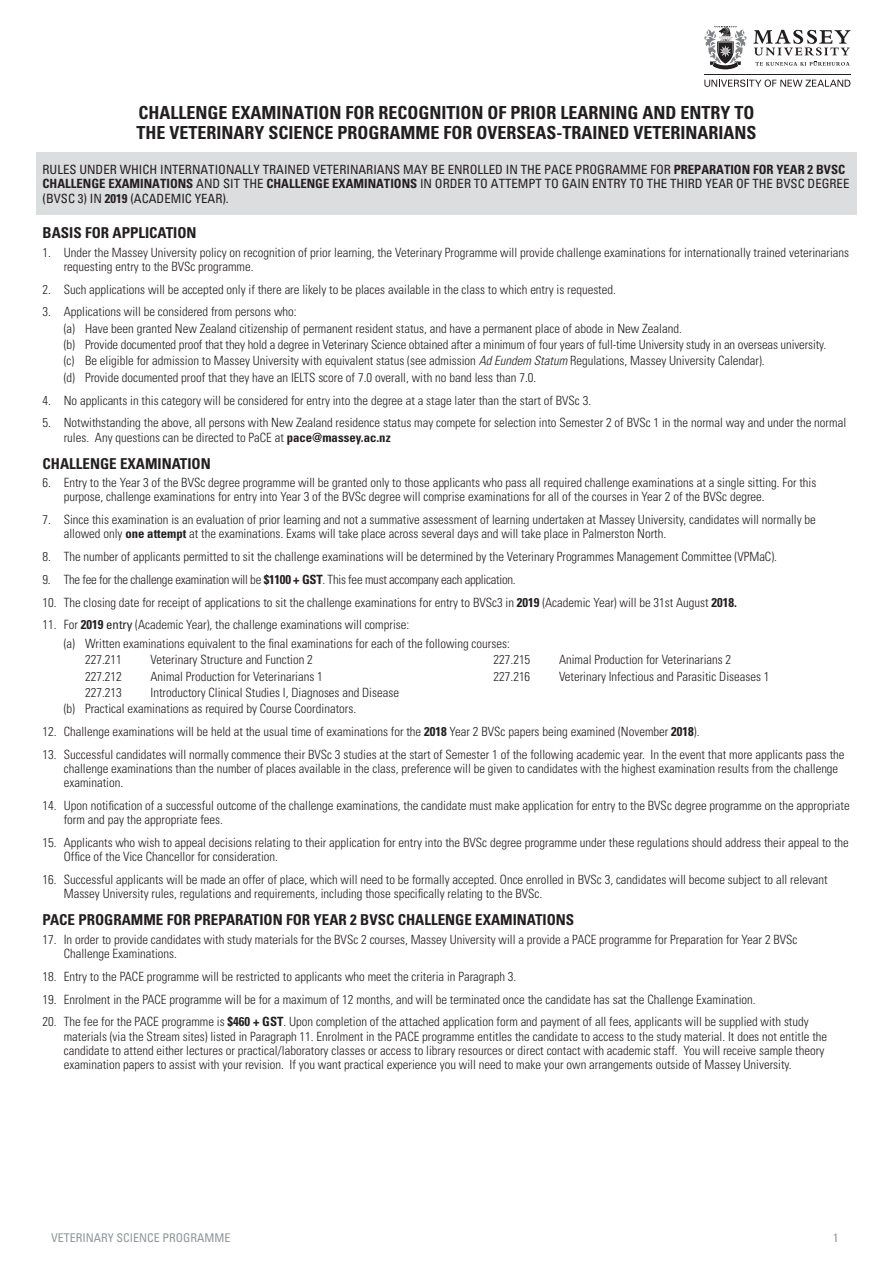
<style>
.page{position:relative;width:893px;height:1263px;background:#fff}
.page>*{position:absolute;margin:0;border:0;box-sizing:border-box;transform-origin:0 0}
.t1{font:18px/19.5px "Univers Condensed Bold Macron";color:#231f20}
.t2{font:700 condensed 15px "Univers";color:#231f20}
.t3{font:300 condensed 12.75px/14.2px "Univers";color:#231f20}
.t4{font:12.75px/14.2px "Univers Condensed Macron";color:#231f20}
.t5{font:300 condensed 12.75px "Univers";letter-spacing:-.02em;color:#231f20}
.t6{font:12px "Univers Condensed Macron";color:#939598}
.s1{font-family:"Univers Condensed Bold Macron"}
.s2{font-style:italic}
.s3{font-weight:700}
.s4{font-family:"Univers Condensed Bold Macron";font-weight:400;font-stretch:normal}
.s5{font-family:"Univers Condensed Macron";font-weight:400;font-stretch:normal}
</style>
<div class="page">
<div style="left:36px;top:152px;width:821px;height:63px;background:#dcdddf"></div>
<svg style="left:704px;top:79px;width:146px;height:8px"></svg>
<hr style="left:704px;top:74px;width:146px;height:1px;background:#231f20">
<svg style="left:704px;top:26px;width:146px;height:43px"></svg>
<p class="t1" style="left:136px;top:103px;width:622px">CHALLENGE EXAMINATION FOR RECOGNITION OF PRIOR LEARNING AND ENTRY TO<br>THE VETERINARY SCIENCE PROGRAMME FOR OVERSEAS-TRAINED VETERINARIANS</p>
<p class="t4" style="left:43px;top:162px;width:808px">RULES UNDER WHICH INTERNATIONALLY TRAINED VETERINARIANS MAY BE ENROLLED IN THE PACE PROGRAMME FOR <span class="s1">PREPARATION FOR YEAR 2 BVSC<br>CHALLENGE EXAMINATIONS</span> AND SIT THE <span class="s1">CHALLENGE EXAMINATIONS</span> IN ORDER TO ATTEMPT TO GAIN ENTRY TO THE THIRD YEAR OF THE BVSC DEGREE (BVSC 3) IN <span class="s1">2019</span> (ACADEMIC YEAR).</p>
<p class="t2" style="left:43px;top:223px;width:156px">BASIS FOR APPLICATION</p>
<p class="t3" style="left:64px;top:245px;width:787px;text-indent:-21px">1. Under the Massey University policy on recognition of prior learning, the Veterinary Programme will provide challenge examinations for internationally trained veterinarians requesting entry to the BVSc programme.</p>
<p class="t3" style="left:43px;top:282px;width:575px">2. Such applications will be accepted only if there are likely to be places available in the class to which entry is requested.</p>
<p class="t3" style="left:43px;top:304px;width:256px">3. Applications will be considered from persons who:</p>
<p class="t3" style="left:64px;top:321px;width:619px">(a) Have been granted New Zealand citizenship of permanent resident status, and have a permanent place of abode in New Zealand.</p>
<p class="t3" style="left:64px;top:337px;width:764px">(b) Provide documented proof that they hold a degree in Veterinary Science obtained after a minimum of four years of full-time University study in an overseas university.</p>
<p class="t3" style="left:64px;top:354px;width:702px">(c) Be eligible for admission to Massey University with equivalent status (see admission <span class="s2">Ad Eundem Statum</span> Regulations, Massey University Calendar).</p>
<p class="t3" style="left:64px;top:370px;width:474px">(d) Provide documented proof that they have an IELTS score of 7.0 overall, with no band less than 7.0.</p>
<p class="t3" style="left:43px;top:393px;width:550px">4. No applicants in this category will be considered for entry into the degree at a stage later than the start of BVSc 3.</p>
<p class="t3" style="left:64px;top:416px;width:784px;text-indent:-21px">5. Notwithstanding the above, all persons with New Zealand residence status may compete for selection into Semester 2 of BVSc 1 in the normal way and under the normal rules. Any questions can be directed to PaCE at <span class="s3">pace@massey.ac.nz</span></p>
<p class="t2" style="left:43px;top:454px;width:170px">CHALLENGE EXAMINATION</p>
<p class="t3" style="left:64px;top:475px;width:754px;text-indent:-21px">6. Entry to the Year 3 of the BVSc degree programme will be granted only to those applicants who pass all required challenge examinations at a single sitting. For this purpose, challenge examinations for entry into Year 3 of the BVSc degree will comprise examinations for all of the courses in Year 2 of the BVSc degree.</p>
<p class="t3" style="left:64px;top:512px;width:753px;text-indent:-21px">7. Since this examination is an evaluation of prior learning and not a summative assessment of learning undertaken at Massey University, candidates will normally be allowed only <span class="s3">one attempt</span> at the examinations. Exams will take place across several days and will take place in Palmerston North.</p>
<p class="t3" style="left:43px;top:549px;width:736px">8. The number of applicants permitted to sit the challenge examinations will be determined by the Veterinary Programmes Management Committee (VPMaC).</p>
<p class="t5" style="left:43px;top:572px;width:475px">9. The fee for the challenge examination will be <span class="s4">$1100 + GST</span>. This fee must accompany each application.</p>
<p class="t3" style="left:43px;top:595px;width:696px">10. The closing date for receipt of applications to sit the challenge examinations for entry to BVSc3 in <span class="s4">2019</span> (Academic Year) will be 31st August <span class="s3">2018.</span></p>
<p class="t3" style="left:43px;top:618px;width:368px">11. For <span class="s4">2019</span> <span class="s5">entry</span> (Academic Year), the challenge examinations will comprise:</p>
<p class="t3" style="left:64px;top:636px;width:448px">(a) Written examinations equivalent to the final examinations for each of the following courses:</p>
<p class="t3" style="left:85px;top:652px;width:38px">227.211</p>
<p class="t3" style="left:151px;top:652px;width:164px">Veterinary Structure and Function 2</p>
<p class="t3" style="left:85px;top:669px;width:38px">227.212</p>
<p class="t3" style="left:151px;top:669px;width:174px">Animal Production for Veterinarians 1</p>
<p class="t3" style="left:85px;top:685px;width:38px">227.213</p>
<p class="t3" style="left:151px;top:685px;width:250px">Introductory Clinical Studies I, Diagnoses and Disease</p>
<p class="t3" style="left:493px;top:652px;width:38px">227.215</p>
<p class="t3" style="left:559px;top:652px;width:174px">Animal Production for Veterinarians 2</p>
<p class="t3" style="left:493px;top:669px;width:38px">227.216</p>
<p class="t3" style="left:559px;top:669px;width:212px">Veterinary Infectious and Parasitic Diseases 1</p>
<p class="t3" style="left:64px;top:702px;width:294px">(b) Practical examinations as required by Course Coordinators.</p>
<p class="t3" style="left:43px;top:724px;width:658px">12. Challenge examinations will be held at the usual time of examinations for the <span class="s4">2018</span> Year 2 BVSc papers being examined (November <span class="s4">2018</span>).</p>
<p class="t3" style="left:64px;top:747px;width:782px;text-indent:-21px">13. Successful candidates will normally commence their BVSc 3 studies at the start of Semester 1 of the following academic year. In the event that more applicants pass the challenge examinations than the number of places available in the class, preference will be given to candidates with the highest examination results from the challenge examination.</p>
<p class="t3" style="left:64px;top:798px;width:787px;text-indent:-21px">14. Upon notification of a successful outcome of the challenge examinations, the candidate must make application for entry to the BVSc degree programme on the appropriate form and pay the appropriate fees.</p>
<p class="t3" style="left:64px;top:835px;width:787px;text-indent:-21px">15. Applicants who wish to appeal decisions relating to their application for entry into the BVSc degree programme under these regulations should address their appeal to the<br>Office of the Vice Chancellor for consideration.</p>
<p class="t3" style="left:64px;top:872px;width:765px;text-indent:-21px">16. Successful applicants will be made an offer of place, which will need to be formally accepted. Once enrolled in BVSc 3, candidates will become subject to all relevant<br>Massey University rules, regulations and requirements, including those specifically relating to the BVSc.</p>
<p class="t2" style="left:43px;top:911px;width:533px">PACE PROGRAMME FOR PREPARATION FOR YEAR 2 BVSC CHALLENGE EXAMINATIONS</p>
<p class="t3" style="left:64px;top:932px;width:735px;text-indent:-21px">17. In order to provide candidates with study materials for the BVSc 2 courses, Massey University will a provide a PACE programme for Preparation for Year 2 BVSc<br>Challenge Examinations.</p>
<p class="t3" style="left:43px;top:969px;width:475px">18. Entry to the PACE programme will be restricted to applicants who meet the criteria in Paragraph 3.</p>
<p class="t3" style="left:43px;top:992px;width:715px">19. Enrolment in the PACE programme will be for a maximum of 12 months, and will be terminated once the candidate has sat the Challenge Examination.</p>
<p class="t3" style="left:64px;top:1015px;width:765px;text-indent:-21px">20. The fee for the PACE programme is <span class="s4">$460 + GST</span>. Upon completion of the attached application form and payment of all fees, applicants will be supplied with study materials (via the Stream sites) listed in Paragraph 11. Enrolment in the PACE programme entitles the candidate to access to the study material. It does not entitle the candidate to attend either lectures or practical/laboratory classes or access to library resources or direct contact with academic staff. You will receive sample theory examination papers to assist with your revision. If you want practical experience you will need to make your own arrangements outside of Massey University.</p>
<p class="t6" style="left:51px;top:1230px;width:181px">VETERINARY SCIENCE PROGRAMME</p>
<p class="t6" style="left:833px;top:1230px;width:7px">1</p>
</div>
